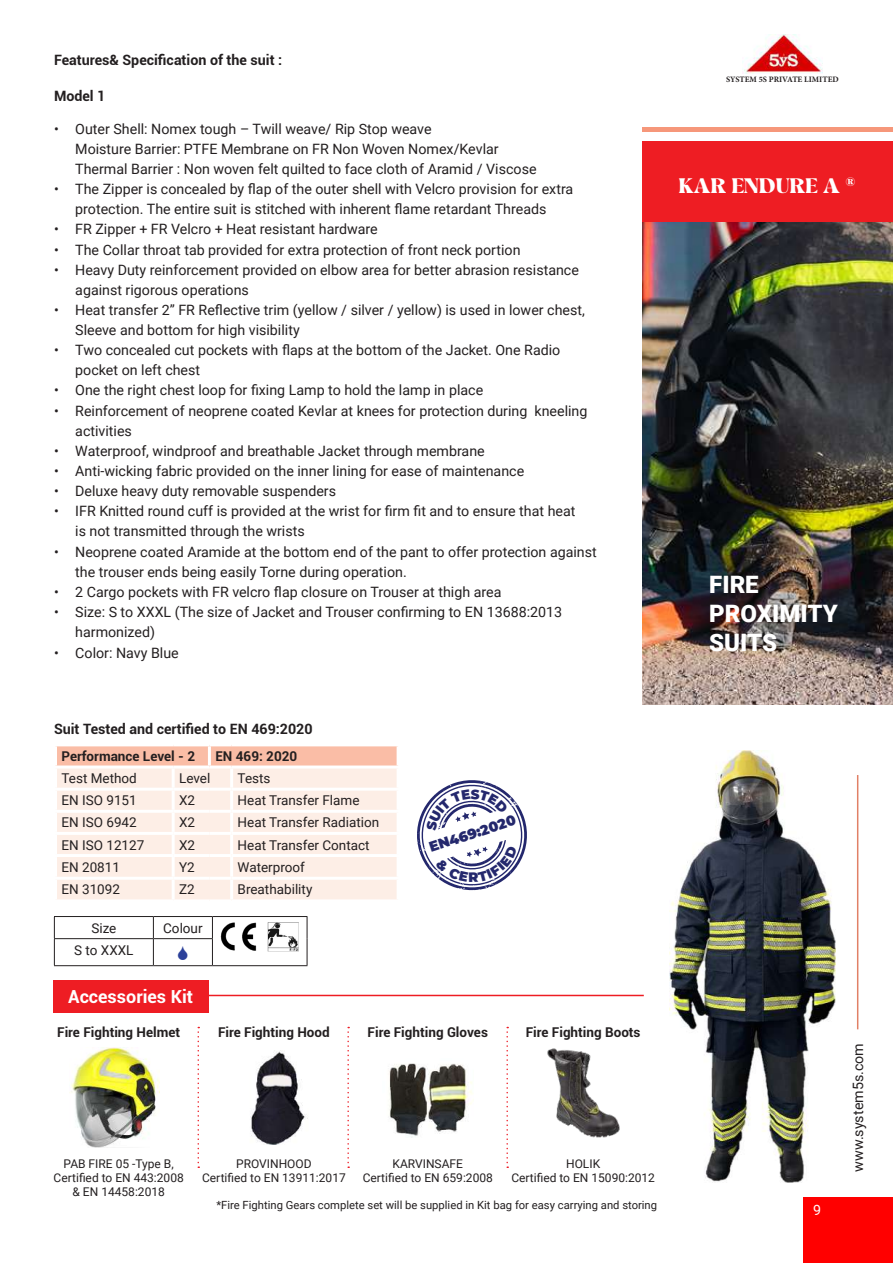
<style>
.page{position:relative;width:893px;height:1263px;background:#fff}
.page>*{position:absolute;margin:0;border:0;box-sizing:border-box;transform-origin:0 0}
.t1{font:900 24px/28.8px "Roboto";color:#fff}
.t2{font:21px "Aicho";color:#fff}
.t3{font:700 18px "Roboto";color:#fff}
.t4{font:14.25px/20.1px "Roboto";color:#231f20}
.t5{font:700 14.25px "Roboto";color:#231f20}
.t6{font:14.25px "Roboto";color:#fff}
.t7{font:900 14.1px "Montserrat";color:#24286d}
.t8{font:13.5px "Roboto";color:#231f20}
.t9{font:700 13.5px "Roboto";color:#231f20}
.t10{font:12px/14.4px "Roboto";color:#231f20;text-align:center}
.t11{font:11.25px "Roboto";color:#231f20}
.t12{font:700 8.25px "Minion Pro";color:#231f20}
</style>
<div class="page">
<div style="left:803px;top:1197px;width:90px;height:66px;background:#f00"></div>
<img style="left:742px;top:35px;width:81px;height:39px">
<hr style="left:857px;top:775px;width:1px;height:254px;background:#e18066">
<img style="left:643px;top:222px;width:250px;height:482px">
<div style="left:643px;top:141px;width:250px;height:81px;background:#ee1d23"></div>
<hr style="left:643px;top:128px;width:250px;height:4px;background:#f6977a">
<img style="left:669px;top:751px;width:166px;height:431px">
<img style="left:69px;top:1047px;width:91px;height:101px">
<div style="left:54px;top:980px;width:155px;height:33px;background:#ee1d23"></div>
<hr style="left:208px;top:995px;width:436px;height:1px;background:#ee1d23">
<svg style="left:197px;top:1027px;width:2px;height:141px"></svg>
<svg style="left:347px;top:1027px;width:2px;height:141px"></svg>
<svg style="left:506px;top:1027px;width:2px;height:141px"></svg>
<img style="left:251px;top:1050px;width:57px;height:94px">
<img style="left:389px;top:1063px;width:84px;height:74px">
<img style="left:547px;top:1048px;width:73px;height:90px">
<div style="left:57px;top:746px;width:340px;height:19px;background:#fabda6"></div>
<div style="left:57px;top:768px;width:340px;height:131px;background:#fdeee6"></div>
<hr style="left:208px;top:746px;width:3px;height:19px;background:#fff">
<hr style="left:172px;top:768px;width:3px;height:20px;background:#fff">
<hr style="left:230px;top:768px;width:3px;height:20px;background:#fff">
<hr style="left:54px;top:788px;width:119px;height:3px;background:#fff">
<hr style="left:173px;top:788px;width:36px;height:3px;background:#fff">
<hr style="left:172px;top:791px;width:3px;height:19px;background:#fff">
<hr style="left:209px;top:788px;width:23px;height:3px;background:#fff">
<hr style="left:232px;top:788px;width:168px;height:3px;background:#fff">
<hr style="left:230px;top:791px;width:3px;height:19px;background:#fff">
<hr style="left:54px;top:810px;width:119px;height:3px;background:#fff">
<hr style="left:173px;top:810px;width:36px;height:3px;background:#fff">
<hr style="left:172px;top:813px;width:3px;height:19px;background:#fff">
<hr style="left:209px;top:810px;width:23px;height:3px;background:#fff">
<hr style="left:232px;top:810px;width:168px;height:3px;background:#fff">
<hr style="left:230px;top:813px;width:3px;height:19px;background:#fff">
<hr style="left:54px;top:832px;width:119px;height:3px;background:#fff">
<hr style="left:173px;top:832px;width:36px;height:3px;background:#fff">
<hr style="left:172px;top:835px;width:3px;height:19px;background:#fff">
<hr style="left:209px;top:832px;width:23px;height:3px;background:#fff">
<hr style="left:232px;top:832px;width:168px;height:3px;background:#fff">
<hr style="left:230px;top:835px;width:3px;height:19px;background:#fff">
<hr style="left:54px;top:854px;width:119px;height:3px;background:#fff">
<hr style="left:173px;top:854px;width:36px;height:3px;background:#fff">
<hr style="left:172px;top:857px;width:3px;height:20px;background:#fff">
<hr style="left:209px;top:854px;width:23px;height:3px;background:#fff">
<hr style="left:232px;top:854px;width:168px;height:3px;background:#fff">
<hr style="left:230px;top:857px;width:3px;height:20px;background:#fff">
<hr style="left:54px;top:877px;width:119px;height:3px;background:#fff">
<hr style="left:173px;top:877px;width:36px;height:3px;background:#fff">
<hr style="left:172px;top:880px;width:3px;height:19px;background:#fff">
<hr style="left:209px;top:877px;width:23px;height:3px;background:#fff">
<hr style="left:232px;top:877px;width:168px;height:3px;background:#fff">
<hr style="left:230px;top:880px;width:3px;height:19px;background:#fff">
<hr style="left:54px;top:916px;width:99px;height:1px;background:#231f20">
<hr style="left:153px;top:916px;width:59px;height:1px;background:#231f20">
<hr style="left:212px;top:916px;width:95px;height:1px;background:#231f20">
<hr style="left:54px;top:938px;width:99px;height:1px;background:#231f20">
<svg style="left:54px;top:917px;width:1px;height:48px"></svg>
<hr style="left:153px;top:938px;width:60px;height:1px;background:#231f20">
<svg style="left:153px;top:917px;width:1px;height:48px"></svg>
<svg style="left:212px;top:917px;width:1px;height:48px"></svg>
<svg style="left:307px;top:917px;width:1px;height:48px"></svg>
<hr style="left:54px;top:965px;width:99px;height:1px;background:#231f20">
<hr style="left:153px;top:965px;width:59px;height:1px;background:#231f20">
<hr style="left:212px;top:965px;width:95px;height:1px;background:#231f20">
<img style="left:221px;top:923px;width:35px;height:28px">
<img style="left:267px;top:922px;width:32px;height:30px">
<svg style="left:417px;top:780px;width:110px;height:110px"></svg>
<p class="t5" style="left:54px;top:50px;width:230px">Features&amp; Specification of the suit :</p>
<p class="t5" style="left:54px;top:86px;width:53px">Model 1</p>
<p class="t4" style="left:75px;top:118px;width:463px;text-indent:-21px">• Outer Shell: Nomex tough – Twill weave/ Rip Stop weave<br>Moisture Barrier: PTFE Membrane on FR Non Woven Nomex/Kevlar<br>Thermal Barrier : Non woven felt quilted to face cloth of Aramid / Viscose</p>
<p class="t4" style="left:54px;top:179px;width:521px;text-align:center">• The Zipper is concealed by flap of the outer shell with Velcro provision for extra protection. The entire suit is stitched with inherent flame retardant Threads</p>
<p class="t4" style="left:54px;top:219px;width:325px">• FR Zipper + FR Velcro + Heat resistant hardware</p>
<p class="t4" style="left:54px;top:239px;width:468px">• The Collar throat tab provided for extra protection of front neck portion</p>
<p class="t4" style="left:75px;top:259px;width:505px;text-indent:-21px">• Heavy Duty reinforcement provided on elbow area for better abrasion resistance against rigorous operations</p>
<p class="t4" style="left:75px;top:299px;width:511px;text-indent:-21px">• Heat transfer 2” FR Reflective trim (yellow / silver / yellow) is used in lower chest,<br>Sleeve and bottom for high visibility</p>
<p class="t4" style="left:75px;top:340px;width:487px;text-indent:-21px">• Two concealed cut pockets with flaps at the bottom of the Jacket. One Radio pocket on left chest</p>
<p class="t4" style="left:54px;top:380px;width:431px">• One the right chest loop for fixing Lamp to hold the lamp in place</p>
<p class="t4" style="left:75px;top:400px;width:514px;text-indent:-21px">• Reinforcement of neoprene coated Kevlar at knees for protection during kneeling activities</p>
<p class="t4" style="left:54px;top:440px;width:432px">• Waterproof, windproof and breathable Jacket through membrane</p>
<p class="t4" style="left:54px;top:460px;width:472px">• Anti-wicking fabric provided on the inner lining for ease of maintenance</p>
<p class="t4" style="left:54px;top:480px;width:284px">• Deluxe heavy duty removable suspenders</p>
<p class="t4" style="left:75px;top:501px;width:502px;text-indent:-21px">• IFR Knitted round cuff is provided at the wrist for firm fit and to ensure that heat is not transmitted through the wrists</p>
<p class="t4" style="left:75px;top:541px;width:523px;text-indent:-21px">• Neoprene coated Aramide at the bottom end of the pant to offer protection against the trouser ends being easily Torne during operation.</p>
<p class="t4" style="left:54px;top:581px;width:449px">• 2 Cargo pockets with FR velcro flap closure on Trouser at thigh area</p>
<p class="t4" style="left:75px;top:601px;width:488px;text-indent:-21px">• Size: S to XXXL (The size of Jacket and Trouser confirming to EN 13688:2013 harmonized)</p>
<p class="t4" style="left:54px;top:643px;width:126px">• Color: Navy Blue</p>
<p class="t12" style="left:726px;top:73px;width:114px">SYSTEM 5S PRIVATE LIMITED</p>
<h2 class="t2" style="left:679px;top:174px;width:178px">KAR ENDURE A <sup>®</sup></h2>
<h1 class="t1" style="left:709px;top:569px;width:130px">FIRE<br>PROXIMITY<br>SUITS</h1>
<p class="t5" style="left:54px;top:719px;width:260px">Suit Tested and certified to EN 469:2020</p>
<p class="t9" style="left:62px;top:747px;width:135px">Performance Level - 2</p>
<p class="t9" style="left:215px;top:747px;width:83px">EN 469: 2020</p>
<p class="t8" style="left:62px;top:769px;width:77px">Test Method</p>
<p class="t8" style="left:179px;top:769px;width:33px">Level</p>
<p class="t8" style="left:238px;top:769px;width:34px">Tests</p>
<p class="t8" style="left:62px;top:791px;width:77px">EN ISO 9151</p>
<p class="t8" style="left:179px;top:791px;width:18px">X2</p>
<p class="t8" style="left:238px;top:791px;width:123px">Heat Transfer Flame</p>
<p class="t8" style="left:62px;top:813px;width:77px">EN ISO 6942</p>
<p class="t8" style="left:179px;top:813px;width:18px">X2</p>
<p class="t8" style="left:238px;top:813px;width:143px">Heat Transfer Radiation</p>
<p class="t8" style="left:62px;top:835px;width:84px">EN ISO 12127</p>
<p class="t8" style="left:179px;top:835px;width:18px">X2</p>
<p class="t8" style="left:238px;top:835px;width:133px">Heat Transfer Contact</p>
<p class="t8" style="left:62px;top:857px;width:60px">EN 20811</p>
<p class="t8" style="left:179px;top:857px;width:17px">Y2</p>
<p class="t8" style="left:238px;top:857px;width:69px">Waterproof</p>
<p class="t8" style="left:62px;top:880px;width:60px">EN 31092</p>
<p class="t8" style="left:179px;top:880px;width:17px">Z2</p>
<p class="t8" style="left:238px;top:880px;width:76px">Breathability</p>
<p class="t8" style="left:91px;top:918px;width:27px">Size</p>
<p class="t8" style="left:163px;top:918px;width:41px">Colour</p>
<p class="t8" style="left:74px;top:940px;width:61px">S to XXXL</p>
<p class="t7" style="left:426px;top:837px;width:92px;rotate:-18deg">EN469:2020</p>
<p class="t3" style="left:68px;top:984px;width:127px">Accessories Kit</p>
<p class="t9" style="left:57px;top:1022px;width:125px">Fire Fighting Helmet</p>
<p class="t9" style="left:218px;top:1022px;width:113px">Fire Fighting Hood</p>
<p class="t9" style="left:368px;top:1022px;width:122px">Fire Fighting Gloves</p>
<p class="t9" style="left:526px;top:1022px;width:116px">Fire Fighting Boots</p>
<p class="t10" style="left:54px;top:1156px;width:132px">PAB FIRE 05 -Type B,<br>Certified to EN 443:2008 &amp; EN 14458:2018</p>
<p class="t10" style="left:202px;top:1156px;width:145px">PROVINHOOD<br>Certified to EN 13911:2017</p>
<p class="t10" style="left:363px;top:1156px;width:132px">KARVINSAFE<br>Certified to EN 659:2008</p>
<p class="t10" style="left:511px;top:1156px;width:145px">HOLIK<br>Certified to EN 15090:2012</p>
<p class="t11" style="left:216px;top:1197px;width:442px">*Fire Fighting Gears complete set will be supplied in Kit bag for easy carrying and storing</p>
<p class="t6" style="left:813px;top:1200px;width:10px">9</p>
<p class="t4" style="left:847px;top:1171px;width:130px;rotate:-90deg">www.system5s.com</p>
</div>
